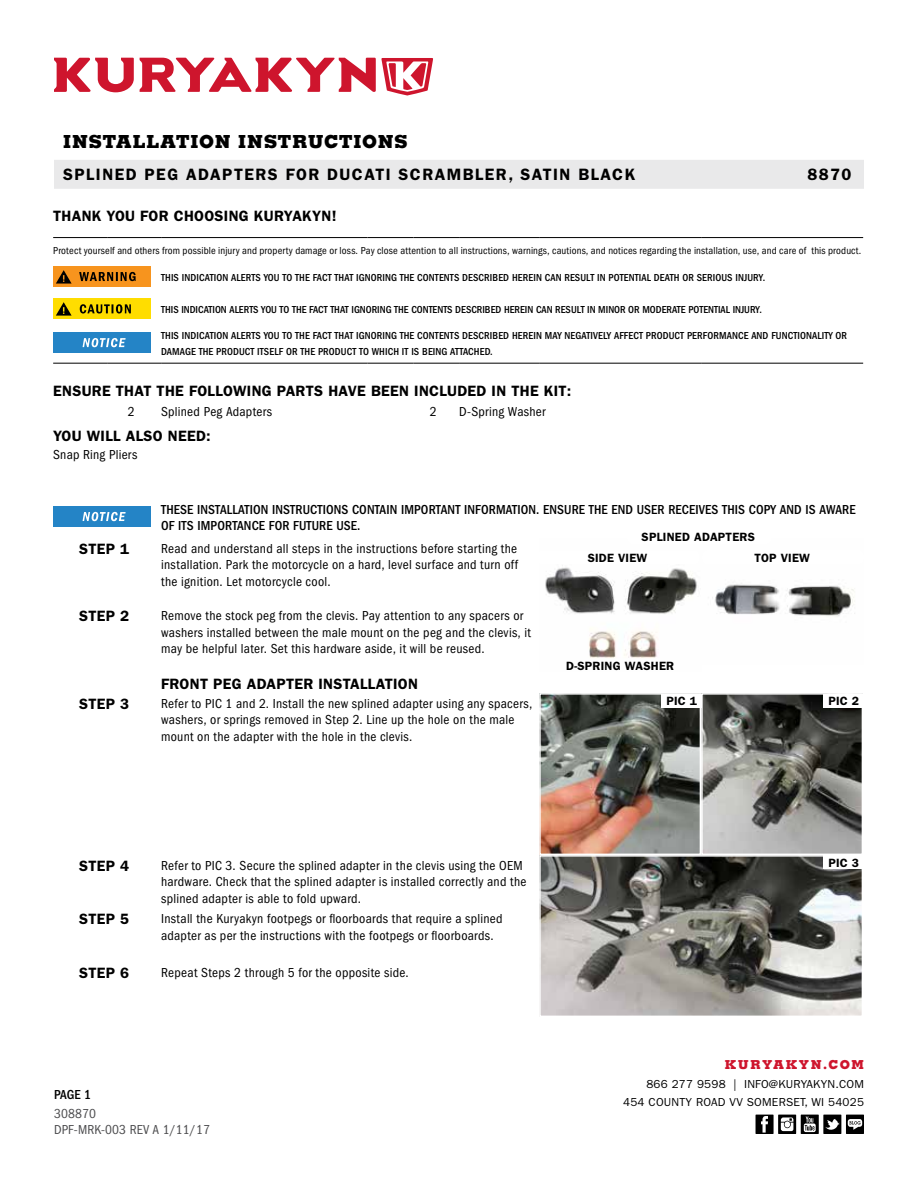
<style>
.page{position:relative;width:918px;height:1188px;background:#fff}
.page>*{position:absolute;margin:0;border:0;box-sizing:border-box;transform-origin:0 0}
.t1{font:800 18px "Memphis";letter-spacing:.04em;color:#000}
.t2{font:600 16.5px "Franklin Gothic";letter-spacing:.09em;color:#000}
.t3{font:600 15px "Franklin Gothic";letter-spacing:.02em;color:#000}
.t4{font:condensed 13.5px/16.5px "Franklin Gothic";letter-spacing:.02em;color:#000}
.t5{font:500 condensed 13.5px/15.8px "Franklin Gothic";letter-spacing:.01em;color:#000}
.t6{font:condensed 13.5px/15.8px "Franklin Gothic";letter-spacing:.01em;color:#4d4d4f}
.t7{font:800 12.3px "Memphis";letter-spacing:.12em;color:#ce152d}
.t8{font:600 12px "Franklin Gothic";letter-spacing:.02em;color:#000}
.t9{font:11.7px/18px "Franklin Gothic";letter-spacing:.02em;color:#000;text-align:right}
.t10{font:500 condensed 10.5px/15.8px "Franklin Gothic";letter-spacing:.01em;color:#000}
.t11{font:condensed 10.5px "Franklin Gothic";letter-spacing:.015em;color:#000}
</style>
<div class="page">
<svg style="left:54px;top:58px;width:379px;height:38px"></svg>
<div style="left:54px;top:160px;width:810px;height:29px;background:#e9e9ea"></div>
<div style="left:846px;top:1115px;width:18px;height:19px;background:#000"></div>
<svg style="left:848px;top:1119px;width:14px;height:11px"></svg>
<svg style="left:778px;top:1115px;width:18px;height:19px"></svg>
<svg style="left:781px;top:1117px;width:12px;height:14px"></svg>
<div style="left:756px;top:1115px;width:18px;height:19px;background:#000"></div>
<svg style="left:761px;top:1116px;width:7px;height:17px"></svg>
<svg style="left:801px;top:1115px;width:18px;height:19px"></svg>
<svg style="left:804px;top:1117px;width:12px;height:15px"></svg>
<div style="left:823px;top:1115px;width:18px;height:19px;background:#000"></div>
<svg style="left:825px;top:1119px;width:15px;height:11px"></svg>
<hr style="left:53px;top:237px;width:54px;height:1px;background:#000">
<hr style="left:107px;top:237px;width:54px;height:1px;background:#000">
<hr style="left:161px;top:237px;width:207px;height:1px;background:#000">
<hr style="left:368px;top:237px;width:45px;height:1px;background:#000">
<hr style="left:413px;top:237px;width:46px;height:1px;background:#000">
<hr style="left:459px;top:237px;width:80px;height:1px;background:#000">
<hr style="left:539px;top:237px;width:162px;height:1px;background:#000">
<hr style="left:701px;top:237px;width:162px;height:1px;background:#000">
<hr style="left:53px;top:363px;width:54px;height:1px;background:#000">
<hr style="left:107px;top:363px;width:54px;height:1px;background:#000">
<hr style="left:161px;top:363px;width:207px;height:1px;background:#000">
<hr style="left:368px;top:363px;width:45px;height:1px;background:#000">
<hr style="left:413px;top:363px;width:46px;height:1px;background:#000">
<hr style="left:459px;top:363px;width:80px;height:1px;background:#000">
<hr style="left:539px;top:363px;width:162px;height:1px;background:#000">
<hr style="left:701px;top:363px;width:162px;height:1px;background:#000">
<div style="left:53px;top:267px;width:97px;height:20px;background:#f7941e"></div>
<svg style="left:79px;top:272px;width:57px;height:9px"></svg>
<svg style="left:56px;top:270px;width:16px;height:14px"></svg>
<div style="left:53px;top:299px;width:97px;height:20px;background:#fd0"></div>
<svg style="left:56px;top:302px;width:16px;height:14px"></svg>
<svg style="left:80px;top:304px;width:51px;height:10px"></svg>
<div style="left:53px;top:333px;width:97px;height:20px;background:#2484c6"></div>
<svg style="left:83px;top:338px;width:43px;height:9px"></svg>
<div style="left:53px;top:507px;width:97px;height:20px;background:#2484c6"></div>
<svg style="left:83px;top:512px;width:43px;height:9px"></svg>
<img style="left:545px;top:565px;width:152px;height:93px">
<img style="left:712px;top:583px;width:143px;height:34px">
<img style="left:542px;top:696px;width:156px;height:156px">
<div style="left:539px;top:693px;width:162px;height:162px;border:2px solid #fff"></div>
<img style="left:704px;top:696px;width:156px;height:156px">
<div style="left:701px;top:693px;width:162px;height:162px;border:2px solid #fff"></div>
<img style="left:542px;top:858px;width:318px;height:156px">
<div style="left:539px;top:855px;width:324px;height:162px;border:2px solid #fff"></div>
<div style="left:662px;top:694px;width:40px;height:14px;background:#fff"></div>
<div style="left:824px;top:694px;width:40px;height:14px;background:#fff"></div>
<div style="left:824px;top:855px;width:40px;height:14px;background:#fff"></div>
<h1 class="t1" style="left:63px;top:130px;width:346px">INSTALLATION INSTRUCTIONS</h1>
<p class="t2" style="left:63px;top:165px;width:574px">SPLINED PEG ADAPTERS FOR DUCATI SCRAMBLER, SATIN BLACK</p>
<p class="t2" style="left:807px;top:165px;width:46px">8870</p>
<p class="t3" style="left:53px;top:207px;width:285px">THANK YOU FOR CHOOSING KURYAKYN!</p>
<p class="t11" style="left:53px;top:245px;width:810px">Protect yourself and others from possible injury and property damage or loss. Pay close attention to all instructions, warnings, cautions, and notices regarding the installation, use, and care of this product.</p>
<p class="t10" style="left:161px;top:270px;width:606px">THIS INDICATION ALERTS YOU TO THE FACT THAT IGNORING THE CONTENTS DESCRIBED HEREIN CAN RESULT IN POTENTIAL DEATH OR SERIOUS INJURY.</p>
<p class="t10" style="left:161px;top:302px;width:602px">THIS INDICATION ALERTS YOU TO THE FACT THAT IGNORING THE CONTENTS DESCRIBED HEREIN CAN RESULT IN MINOR OR MODERATE POTENTIAL INJURY.</p>
<p class="t10" style="left:161px;top:328px;width:687px">THIS INDICATION ALERTS YOU TO THE FACT THAT IGNORING THE CONTENTS DESCRIBED HEREIN MAY NEGATIVELY AFFECT PRODUCT PERFORMANCE AND FUNCTIONALITY OR<br>DAMAGE THE PRODUCT ITSELF OR THE PRODUCT TO WHICH IT IS BEING ATTACHED.</p>
<p class="t3" style="left:53px;top:382px;width:520px">ENSURE THAT THE FOLLOWING PARTS HAVE BEEN INCLUDED IN THE KIT:</p>
<p class="t4" style="left:128px;top:404px;width:8px">2</p>
<p class="t4" style="left:161px;top:404px;width:112px">Splined Peg Adapters</p>
<p class="t4" style="left:430px;top:404px;width:8px">2</p>
<p class="t4" style="left:459px;top:404px;width:88px">D-Spring Washer</p>
<p class="t3" style="left:53px;top:427px;width:159px">YOU WILL ALSO NEED:</p>
<p class="t4" style="left:53px;top:447px;width:86px">Snap Ring Pliers</p>
<p class="t5" style="left:161px;top:502px;width:696px">THESE INSTALLATION INSTRUCTIONS CONTAIN IMPORTANT INFORMATION. ENSURE THE END USER RECEIVES THIS COPY AND IS AWARE<br>OF ITS IMPORTANCE FOR FUTURE USE.</p>
<p class="t3" style="left:79px;top:540px;width:52px">STEP 1</p>
<p class="t4" style="left:161px;top:540px;width:358px;text-align:justify">Read and understand all steps in the instructions before starting the installation. Park the motorcycle on a hard, level surface and turn off the ignition. Let motorcycle cool.</p>
<p class="t3" style="left:79px;top:607px;width:52px">STEP 2</p>
<p class="t4" style="left:161px;top:608px;width:371px">Remove the stock peg from the clevis. Pay attention to any spacers or washers installed between the male mount on the peg and the clevis, it may be helpful later. Set this hardware aside, it will be reused.</p>
<p class="t3" style="left:161px;top:675px;width:258px">FRONT PEG ADAPTER INSTALLATION</p>
<p class="t3" style="left:79px;top:695px;width:52px">STEP 3</p>
<p class="t4" style="left:161px;top:695px;width:373px">Refer to PIC 1 and 2. Install the new splined adapter using any spacers, washers, or springs removed in Step 2. Line up the hole on the male mount on the adapter with the hole in the clevis.</p>
<p class="t8" style="left:642px;top:530px;width:115px">SPLINED ADAPTERS</p>
<p class="t8" style="left:588px;top:551px;width:61px">SIDE VIEW</p>
<p class="t8" style="left:754px;top:551px;width:57px">TOP VIEW</p>
<p class="t8" style="left:566px;top:659px;width:110px">D-SPRING WASHER</p>
<p class="t8" style="left:666px;top:694px;width:32px">PIC 1</p>
<p class="t8" style="left:828px;top:694px;width:32px">PIC 2</p>
<p class="t3" style="left:79px;top:857px;width:52px">STEP 4</p>
<p class="t4" style="left:161px;top:857px;width:367px">Refer to PIC 3. Secure the splined adapter in the clevis using the OEM hardware. Check that the splined adapter is installed correctly and the splined adapter is able to fold upward.</p>
<p class="t3" style="left:79px;top:910px;width:52px">STEP 5</p>
<p class="t4" style="left:161px;top:910px;width:343px">Install the Kuryakyn footpegs or floorboards that require a splined adapter as per the instructions with the footpegs or floorboards.</p>
<p class="t3" style="left:79px;top:964px;width:52px">STEP 6</p>
<p class="t4" style="left:161px;top:964px;width:249px">Repeat Steps 2 through 5 for the opposite side.</p>
<p class="t5" style="left:54px;top:1087px;width:39px">PAGE 1</p>
<p class="t6" style="left:54px;top:1106px;width:157px">308870<br>DPF-MRK-003 REV A 1/11/17</p>
<p class="t8" style="left:828px;top:855px;width:32px">PIC 3</p>
<p class="t7" style="left:725px;top:1057px;width:141px">KURYAKYN.COM</p>
<p class="t9" style="left:623px;top:1076px;width:242px">866 277 9598 | INFO@KURYAKYN.COM<br>454 COUNTY ROAD VV SOMERSET, WI 54025</p>
</div>
